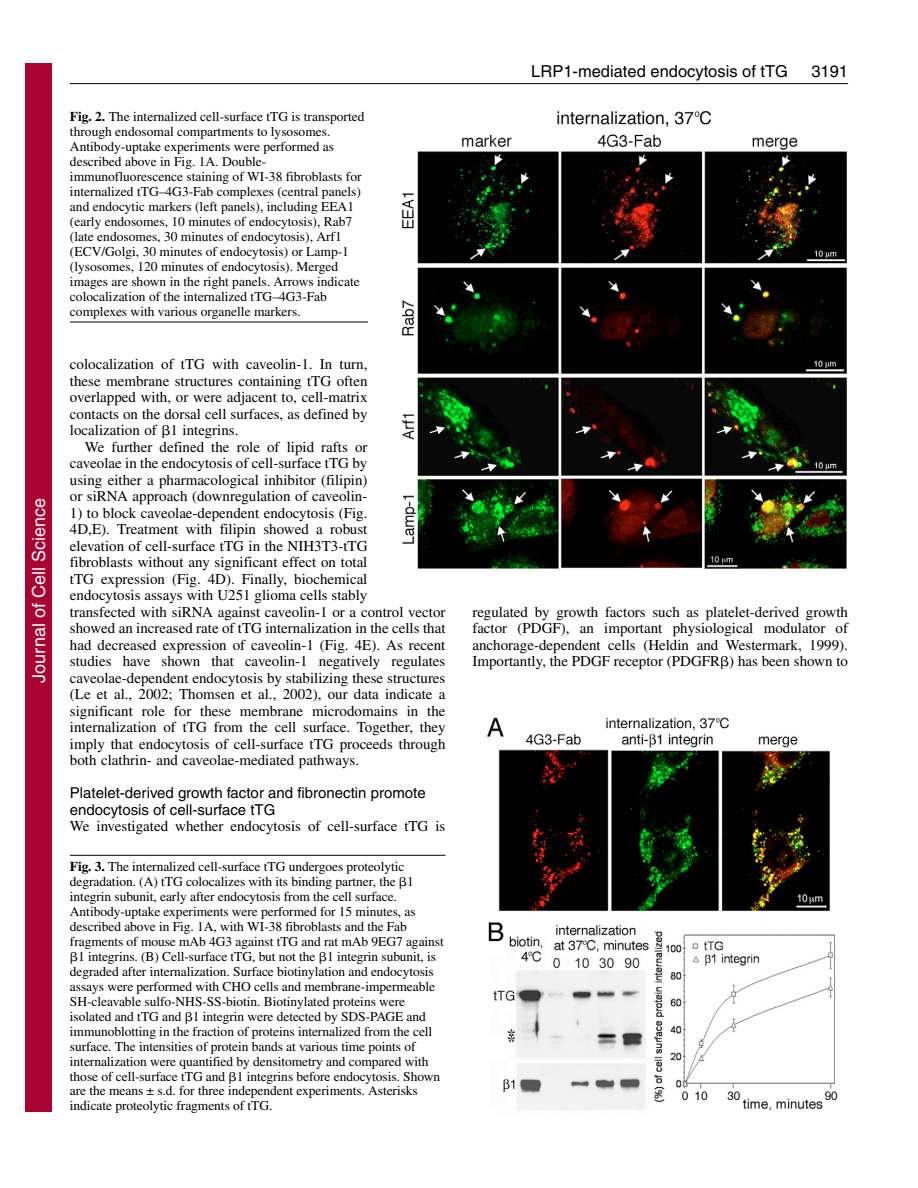
<style>
.page{position:relative;width:918px;height:1188px;background:#fff}
.page>*{position:absolute;margin:0;border:0;box-sizing:border-box;transform-origin:0 0}
.t1{font:18px "Helvetica";color:#fff}
.t2{font:16.5px "Helvetica";color:#000}
.t3{font:15px/16.5px "Times";color:#000;text-align:justify}
.t4{font:15px/16.5px "Helvetica";color:#000}
.t5{font:13.5px/15px "Times";letter-spacing:-.005em;color:#000}
.s1{font-weight:700}
.s2{font-family:"Mathematical Pi One"}
</style>
<div class="page">
<hr style="left:70px;top:83px;width:778px;height:1px;background:#000">
<img style="left:401px;top:111px;width:446px;height:458px">
<hr style="left:70px;top:322px;width:298px;height:1px;background:#000">
<img style="left:487px;top:717px;width:351px;height:394px">
<hr style="left:70px;top:855px;width:376px;height:1px;background:#000">
<div style="left:26px;top:64px;width:26px;height:1048px;background:#a90332"></div>
<h1 class="t1" style="left:28px;top:683px;width:186px;rotate:-90deg">Journal of Cell Science</h1>
<p class="t5" style="left:70px;top:110px;width:296px"><span class="s1">Fig. 2.</span> The internalized cell-surface tTG is transported through endosomal compartments to lysosomes.<br>Antibody-uptake experiments were performed as described above in Fig. 1A. Double&shy;immunofluorescence staining of WI-38 fibroblasts for internalized tTG–4G3-Fab complexes (central panels) and endocytic markers (left panels), including EEA1 (early endosomes, 10 minutes of endocytosis), Rab7 (late endosomes, 30 minutes of endocytosis), Arf1 (ECV/Golgi, 30 minutes of endocytosis) or Lamp-1 (lysosomes, 120 minutes of endocytosis). Merged images are shown in the right panels. Arrows indicate colocalization of the internalized tTG–4G3-Fab complexes with various organelle markers.</p>
<p class="t3" style="left:70px;top:357px;width:299px">colocalization of tTG with caveolin-1. In turn, these membrane structures containing tTG often overlapped with, or were adjacent to, cell-matrix contacts on the dorsal cell surfaces, as defined by localization of <span class="s2">-</span>1 integrins.</p>
<p class="t3" style="left:70px;top:440px;width:299px;text-indent:15px">We further defined the role of lipid rafts or caveolae in the endocytosis of cell-surface tTG by using either a pharmacological inhibitor (filipin) or siRNA approach (downregulation of caveolin-</p>
<p class="t3" style="left:70px;top:506px;width:377px;text-align:left">1) to block caveolae-dependent endocytosis (Fig.<br>4D,E). Treatment with filipin showed a robust<br>elevation of cell-surface tTG in the NIH3T3-tTG<br>fibroblasts without any significant effect on total<br>tTG expression (Fig. 4D). Finally, biochemical<br>endocytosis assays with U251 glioma cells stably<br>transfected with siRNA against caveolin-1 or a control vector showed an increased rate of tTG internalization in the cells that had decreased expression of caveolin-1 (Fig. 4E). As recent studies have shown that caveolin-1 negatively regulates caveolae-dependent endocytosis by stabilizing these structures (Le et al., 2002; Thomsen et al., 2002), our data indicate a significant role for these membrane microdomains in the internalization of tTG from the cell surface. Together, they imply that endocytosis of cell-surface tTG proceeds through both clathrin- and caveolae-mediated pathways.</p>
<p class="t4" style="left:70px;top:786px;width:357px">Platelet-derived growth factor and fibronectin promote endocytosis of cell-surface tTG</p>
<p class="t3" style="left:70px;top:819px;width:377px">We investigated whether endocytosis of cell-surface tTG is</p>
<p class="t5" style="left:70px;top:860px;width:375px"><span class="s1">Fig. 3.</span> The internalized cell-surface tTG undergoes proteolytic degradation. (A) tTG colocalizes with its binding partner, the <span class="s2">-</span>1 integrin subunit, early after endocytosis from the cell surface.<br>Antibody-uptake experiments were performed for 15 minutes, as described above in Fig. 1A, with WI-38 fibroblasts and the Fab fragments of mouse mAb 4G3 against tTG and rat mAb 9EG7 against <span class="s2">-</span>1 integrins. (B) Cell-surface tTG, but not the <span class="s2">-</span>1 integrin subunit, is degraded after internalization. Surface biotinylation and endocytosis assays were performed with CHO cells and membrane-impermeable SH-cleavable sulfo-NHS-SS-biotin. Biotinylated proteins were isolated and tTG and <span class="s2">-</span>1 integrin were detected by SDS-PAGE and immunoblotting in the fraction of proteins internalized from the cell surface. The intensities of protein bands at various time points of internalization were quantified by densitometry and compared with those of cell-surface tTG and <span class="s2">-</span>1 integrins before endocytosis. Shown are the means ± s.d. for three independent experiments. Asterisks indicate proteolytic fragments of tTG.</p>
<p class="t2" style="left:531px;top:65px;width:258px">LRP1-mediated endocytosis of tTG</p>
<p class="t2" style="left:811px;top:65px;width:38px">3191</p>
<p class="t3" style="left:472px;top:605px;width:377px">regulated by growth factors such as platelet-derived growth factor (PDGF), an important physiological modulator of anchorage-dependent cells (Heldin and Westermark, 1999).<br>Importantly, the PDGF receptor (PDGFR<span class="s2">-</span>) has been shown to</p>
</div>
